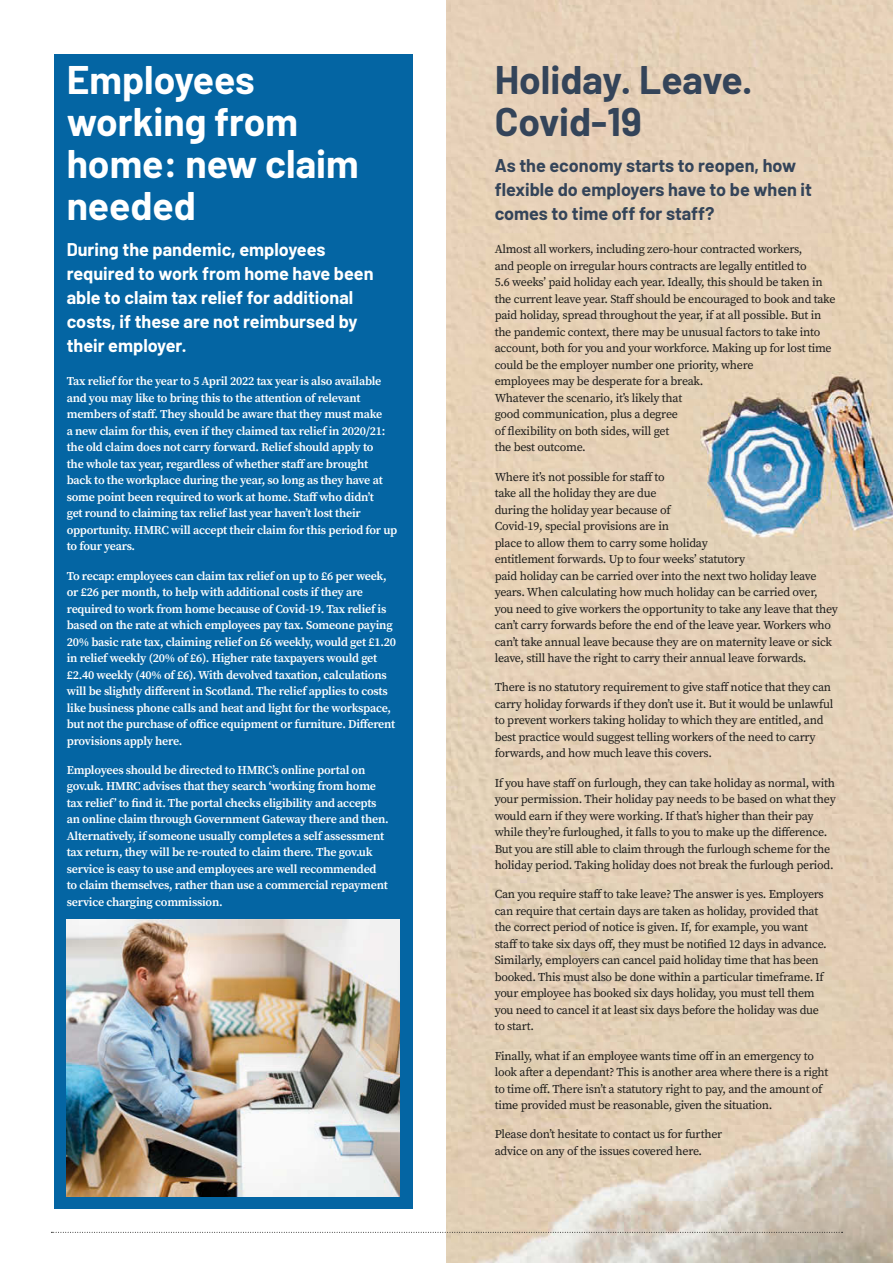
<style>
.page{position:relative;width:893px;height:1263px;background:#fff}
.page>*{position:absolute;margin:0;border:0;box-sizing:border-box;transform-origin:0 0}
.t1{font:700 39px/42px "Barlow";color:#fff}
.t2{font:700 39px/42px "Barlow";color:#344459}
.t3{font:700 18px/24px "Barlow";color:#fff}
.t4{font:700 18px/24px "Barlow";color:#344459}
.t5{font:12px/16.5px "Source Serif Pro";letter-spacing:-.02em;color:#1d1d1b}
.t6{font:600 12px/16.5px "Source Serif Pro";letter-spacing:-.02em;color:#fff}
</style>
<div class="page">
<img style="left:446px;top:0;width:447px;height:1263px">
<svg style="left:51px;top:1232px;width:792px;height:1px"></svg>
<div style="left:54px;top:54px;width:358px;height:1155px;background:#0465a3"></div>
<img style="left:67px;top:920px;width:333px;height:276px">
<h1 class="t1" style="left:67px;top:56px;width:293px">Employees working from home: new claim needed</h1>
<h2 class="t3" style="left:67px;top:236px;width:308px">During the pandemic, employees required to work from home have been able to claim tax relief for additional costs, if these are not reimbursed by their employer.</h2>
<p class="t6" style="left:67px;top:373px;width:332px">Tax relief for the year to 5 April 2022 tax year is also available and you may like to bring this to the attention of relevant members of staff. They should be aware that they must make<br>a new claim for this, even if they claimed tax relief in 2020/21: the old claim does not carry forward. Relief should apply to<br>the whole tax year, regardless of whether staff are brought<br>back to the workplace during the year, so long as they have at some point been required to work at home. Staff who didn’t<br>get round to claiming tax relief last year haven’t lost their opportunity. HMRC will accept their claim for this period for up to four years.</p>
<p class="t6" style="left:67px;top:567px;width:331px">To recap: employees can claim tax relief on up to £6 per week, or £26 per month, to help with additional costs if they are required to work from home because of Covid-19. Tax relief is based on the rate at which employees pay tax. Someone paying 20% basic rate tax, claiming relief on £6 weekly, would get £1.20 in relief weekly (20% of £6). Higher rate taxpayers would get £2.40 weekly (40% of £6). With devolved taxation, calculations will be slightly different in Scotland. The relief applies to costs like business phone calls and heat and light for the workspace, but not the purchase of office equipment or furniture. Different provisions apply here.</p>
<p class="t6" style="left:67px;top:761px;width:324px">Employees should be directed to HMRC’s online portal on gov.uk. HMRC advises that they search ‘working from home tax relief’ to find it. The portal checks eligibility and accepts an online claim through Government Gateway there and then.<br>Alternatively, if someone usually completes a self assessment tax return, they will be re-routed to claim there. The gov.uk service is easy to use and employees are well recommended to claim themselves, rather than use a commercial repayment service charging commission.</p>
<h1 class="t2" style="left:495px;top:56px;width:259px">Holiday. Leave.<br>Covid-19</h1>
<h2 class="t4" style="left:495px;top:152px;width:319px">As the economy starts to reopen, how flexible do employers have to be when it comes to time off for staff?</h2>
<p class="t5" style="left:495px;top:241px;width:342px">Almost all workers, including zero-hour contracted workers,<br>and people on irregular hours contracts are legally entitled to<br>5.6 weeks’ paid holiday each year. Ideally, this should be taken in the current leave year. Staff should be encouraged to book and take paid holiday, spread throughout the year, if at all possible. But in the pandemic context, there may be unusual factors to take into account, both for you and your workforce. Making up for lost time could be the employer number one priority, where<br>employees may be desperate for a break.<br>Whatever the scenario, it’s likely that<br>good communication, plus a degree<br>of flexibility on both sides, will get<br>the best outcome.</p>
<p class="t5" style="left:495px;top:468px;width:345px">Where it’s not possible for staff to<br>take all the holiday they are due<br>during the holiday year because of<br>Covid-19, special provisions are in<br>place to allow them to carry some holiday<br>entitlement forwards. Up to four weeks’ statutory<br>paid holiday can be carried over into the next two holiday leave years. When calculating how much holiday can be carried over, you need to give workers the opportunity to take any leave that they can’t carry forwards before the end of the leave year. Workers who can’t take annual leave because they are on maternity leave or sick leave, still have the right to carry their annual leave forwards.</p>
<p class="t5" style="left:495px;top:679px;width:340px">There is no statutory requirement to give staff notice that they can carry holiday forwards if they don’t use it. But it would be unlawful to prevent workers taking holiday to which they are entitled, and best practice would suggest telling workers of the need to carry forwards, and how much leave this covers.</p>
<p class="t5" style="left:495px;top:774px;width:343px">If you have staff on furlough, they can take holiday as normal, with your permission. Their holiday pay needs to be based on what they would earn if they were working. If that’s higher than their pay while they’re furloughed, it falls to you to make up the difference.<br>But you are still able to claim through the furlough scheme for the holiday period. Taking holiday does not break the furlough period.</p>
<p class="t5" style="left:495px;top:886px;width:334px">Can you require staff to take leave? The answer is yes. Employers can require that certain days are taken as holiday, provided that the correct period of notice is given. If, for example, you want staff to take six days off, they must be notified 12 days in advance.<br>Similarly, employers can cancel paid holiday time that has been booked. This must also be done within a particular timeframe. If your employee has booked six days holiday, you must tell them you need to cancel it at least six days before the holiday was due to start.</p>
<p class="t5" style="left:495px;top:1047px;width:335px">Finally, what if an employee wants time off in an emergency to look after a dependant? This is another area where there is a right to time off. There isn’t a statutory right to pay, and the amount of time provided must be reasonable, given the situation.</p>
<p class="t5" style="left:495px;top:1126px;width:229px">Please don’t hesitate to contact us for further advice on any of the issues covered here.</p>
</div>
